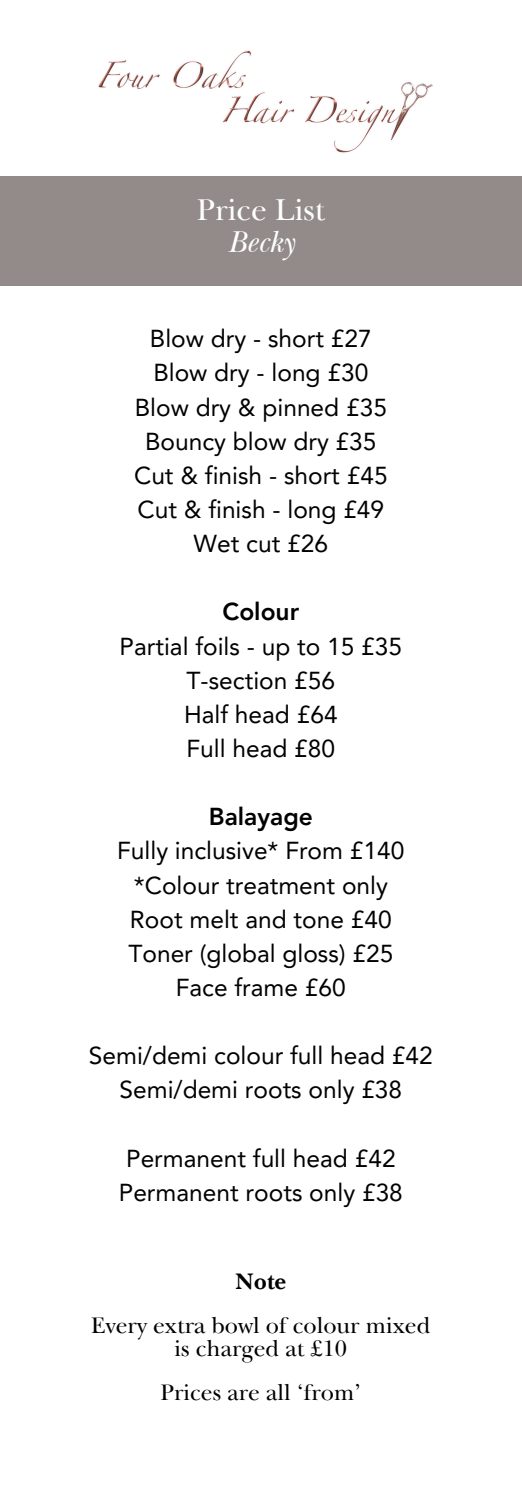
<style>
.page{position:relative;width:522px;height:1489px;background:#fff}
.page>*{position:absolute;margin:0;border:0;box-sizing:border-box;transform-origin:0 0}
.t1{font:31.5px/31.5px "New Baskerville ITC Pro";color:#fdfffe;text-align:center}
.t2{font:24.5px "Avenir LT Pro";color:#000}
.t3{font:800 24.5px "Avenir LT Pro";color:#000}
.t4{font:23.62px/22.4px "New Baskerville ITC Pro";color:#000;text-align:center}
.t5{font:700 23.62px "New Baskerville ITC Pro";color:#000}
.s1{font-style:italic}
</style>
<div class="page">
<img style="left:98px;top:50px;width:335px;height:103px">
<div style="left:0;top:176px;width:521px;height:109px;background:#928b8a"></div>
<h1 class="t1" style="left:196px;top:199px;width:130px">Price List<br><span class="s1">Becky</span></h1>
<p class="t2" style="left:150px;top:329px;width:223px">Blow dry - short £27</p>
<p class="t2" style="left:153px;top:363px;width:216px">Blow dry - long £30</p>
<p class="t2" style="left:135px;top:397px;width:253px">Blow dry &amp; pinned £35</p>
<p class="t2" style="left:145px;top:431px;width:232px">Bouncy blow dry £35</p>
<p class="t2" style="left:134px;top:465px;width:255px">Cut &amp; finish - short £45</p>
<p class="t2" style="left:137px;top:499px;width:248px">Cut &amp; finish - long £49</p>
<p class="t2" style="left:193px;top:533px;width:136px">Wet cut £26</p>
<p class="t3" style="left:222px;top:602px;width:78px">Colour</p>
<p class="t2" style="left:119px;top:636px;width:284px">Partial foils - up to 15 £35</p>
<p class="t2" style="left:186px;top:670px;width:150px">T-section £56</p>
<p class="t2" style="left:184px;top:704px;width:155px">Half head £64</p>
<p class="t2" style="left:186px;top:738px;width:150px">Full head £80</p>
<p class="t3" style="left:208px;top:806px;width:105px">Balayage</p>
<p class="t2" style="left:117px;top:841px;width:288px">Fully inclusive* From £140</p>
<p class="t2" style="left:134px;top:875px;width:255px">*Colour treatment only</p>
<p class="t2" style="left:130px;top:909px;width:263px">Root melt and tone £40</p>
<p class="t2" style="left:128px;top:943px;width:266px">Toner (global gloss) £25</p>
<p class="t2" style="left:176px;top:977px;width:171px">Face frame £60</p>
<p class="t2" style="left:89px;top:1045px;width:345px">Semi/demi colour full head £42</p>
<p class="t2" style="left:119px;top:1079px;width:284px">Semi/demi roots only £38</p>
<p class="t2" style="left:126px;top:1148px;width:271px">Permanent full head £42</p>
<p class="t2" style="left:119px;top:1182px;width:285px">Permanent roots only £38</p>
<h2 class="t5" style="left:235px;top:1272px;width:52px">Note</h2>
<p class="t4" style="left:91px;top:1318px;width:340px">Every extra bowl of colour mixed is charged at £10</p>
<p class="t4" style="left:160px;top:1384px;width:202px">Prices are all ‘from’</p>
</div>
